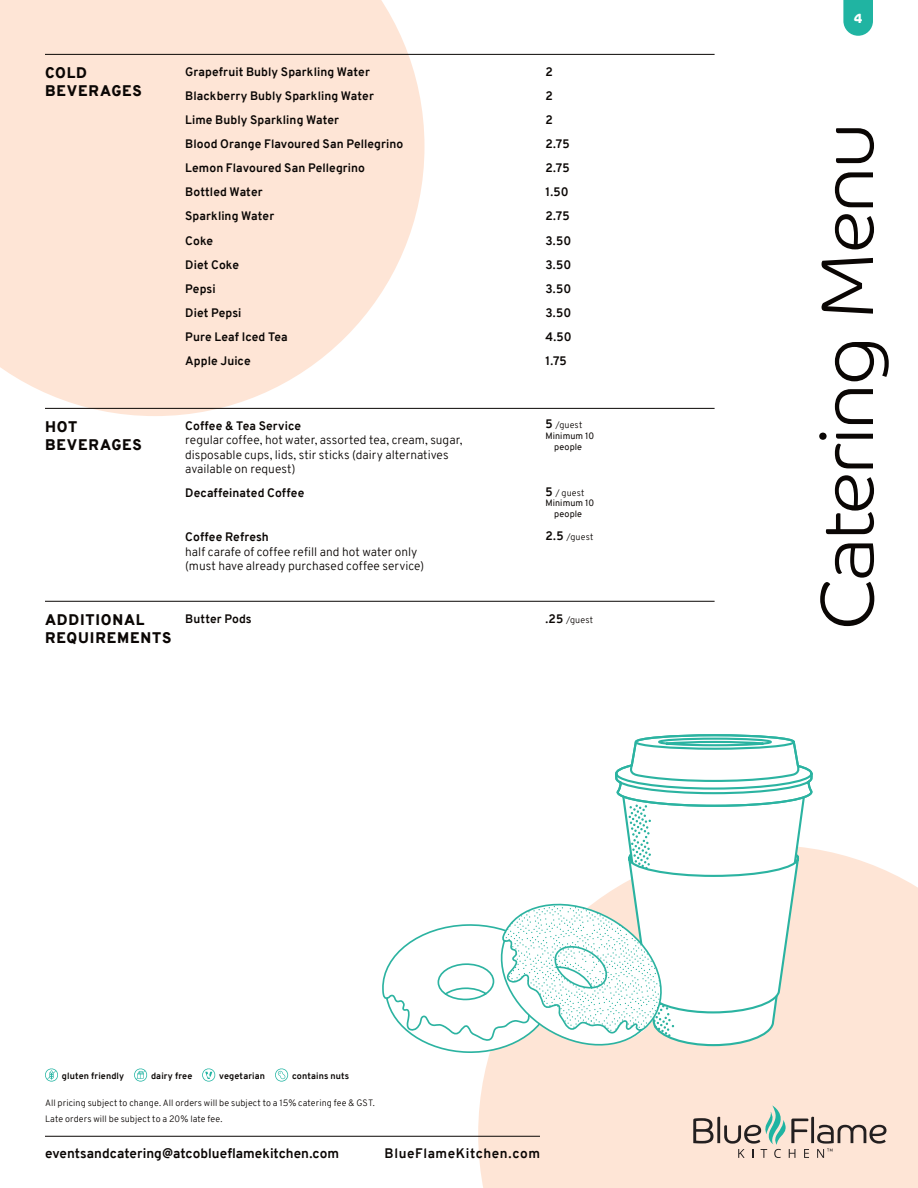
<style>
.page{position:relative;width:918px;height:1188px;background:#fff}
.page>*{position:absolute;margin:0;border:0;box-sizing:border-box;transform-origin:0 0}
.t1{font:300 75px "Co Headline";color:#0a0604}
.t2{font:900 15px/18px "Overpass";letter-spacing:.055em;color:#0a0604}
.t3{font:700 13.5px "Overpass";letter-spacing:.005em;color:#0a0604}
.t4{font:700 13.5px "Overpass";letter-spacing:.045em;color:#0a0604}
.t5{font:700 13.5px "Co Headline";color:#fff}
.t6{font:700 12px "Overpass";letter-spacing:.005em;color:#0a0604}
.t7{font:300 12px/14.4px "Overpass";color:#0a0604}
.t8{font:300 9px/15.3px "Overpass";letter-spacing:.015em;color:#0a0604}
.t9{font:700 9px "Overpass";letter-spacing:.015em;color:#0a0604}
.t10{font:9px/10.8px "Overpass";letter-spacing:.01em;color:#0a0604}
.s1{font-weight:700}
.s2{font-weight:700;font-size:12px}
.s3{font-weight:300}
</style>
<div class="page">
<div style="left:478px;top:849px;width:440px;height:339px;background:#fee5d6"></div>
<svg style="left:0;top:0;width:424px;height:416px;background:#fde7da"></svg>
<svg style="left:382px;top:734px;width:432px;height:319px"></svg>
<svg style="left:693px;top:1105px;width:193px;height:53px;background:#d8c7ba"></svg>
<hr style="left:45px;top:1136px;width:495px;height:1px;background:#0a0604">
<svg style="left:843px;top:0;width:30px;height:36px"></svg>
<svg style="left:45px;top:1068px;width:13px;height:14px"></svg>
<svg style="left:134px;top:1068px;width:14px;height:14px"></svg>
<svg style="left:202px;top:1068px;width:14px;height:14px"></svg>
<svg style="left:275px;top:1068px;width:13px;height:14px"></svg>
<hr style="left:45px;top:601px;width:670px;height:1px;background:#0a0604">
<hr style="left:45px;top:408px;width:670px;height:1px;background:#0a0604">
<hr style="left:45px;top:54px;width:670px;height:1px;background:#0a0604">
<p class="t2" style="left:45px;top:64px;width:98px">COLD<br>BEVERAGES</p>
<p class="t6" style="left:185px;top:63px;width:186px">Grapefruit Bubly Sparkling Water</p>
<p class="t6" style="left:545px;top:63px;width:9px">2</p>
<p class="t6" style="left:185px;top:87px;width:190px">Blackberry Bubly Sparkling Water</p>
<p class="t6" style="left:545px;top:87px;width:9px">2</p>
<p class="t6" style="left:185px;top:111px;width:155px">Lime Bubly Sparkling Water</p>
<p class="t6" style="left:545px;top:111px;width:9px">2</p>
<p class="t6" style="left:185px;top:135px;width:220px">Blood Orange Flavoured San Pellegrino</p>
<p class="t6" style="left:545px;top:135px;width:26px">2.75</p>
<p class="t6" style="left:185px;top:159px;width:181px">Lemon Flavoured San Pellegrino</p>
<p class="t6" style="left:545px;top:159px;width:26px">2.75</p>
<p class="t6" style="left:185px;top:184px;width:79px">Bottled Water</p>
<p class="t6" style="left:545px;top:184px;width:25px">1.50</p>
<p class="t6" style="left:185px;top:208px;width:90px">Sparkling Water</p>
<p class="t6" style="left:545px;top:208px;width:26px">2.75</p>
<p class="t6" style="left:185px;top:232px;width:29px">Coke</p>
<p class="t6" style="left:545px;top:232px;width:27px">3.50</p>
<p class="t6" style="left:185px;top:256px;width:55px">Diet Coke</p>
<p class="t6" style="left:545px;top:256px;width:27px">3.50</p>
<p class="t6" style="left:185px;top:280px;width:32px">Pepsi</p>
<p class="t6" style="left:545px;top:280px;width:27px">3.50</p>
<p class="t6" style="left:185px;top:304px;width:58px">Diet Pepsi</p>
<p class="t6" style="left:545px;top:304px;width:27px">3.50</p>
<p class="t6" style="left:185px;top:328px;width:104px">Pure Leaf Iced Tea</p>
<p class="t6" style="left:545px;top:328px;width:28px">4.50</p>
<p class="t6" style="left:185px;top:352px;width:67px">Apple Juice</p>
<p class="t6" style="left:545px;top:352px;width:23px">1.75</p>
<p class="t2" style="left:45px;top:418px;width:98px">HOT<br>BEVERAGES</p>
<p class="t7" style="left:185px;top:419px;width:279px"><span class="s1">Coffee &amp; Tea Service<br></span>regular coffee, hot water, assorted tea, cream, sugar, disposable cups, lids, stir sticks (dairy alternatives available on request)</p>
<p class="t10" style="left:545px;top:420px;width:50px"><span class="s2">5</span> <span class="s3">/guest<br></span>Minimum 10</p>
<p class="t10" style="left:554px;top:441px;width:29px">people</p>
<p class="t6" style="left:185px;top:484px;width:121px">Decaffeinated Coffee</p>
<p class="t10" style="left:545px;top:487px;width:50px"><span class="s2">5</span> <span class="s3">/ guest<br></span>Minimum 10</p>
<p class="t10" style="left:554px;top:509px;width:29px">people</p>
<p class="t6" style="left:185px;top:528px;width:85px">Coffee Refresh</p>
<p class="t7" style="left:185px;top:544px;width:241px">half carafe of coffee refill and hot water only (must have already purchased coffee service)</p>
<p class="t8" style="left:545px;top:529px;width:49px"><span class="s2">2.5</span> /guest</p>
<p class="t2" style="left:45px;top:611px;width:128px">ADDITIONAL<br>REQUIREMENTS</p>
<p class="t6" style="left:185px;top:610px;width:68px">Butter Pods</p>
<p class="t8" style="left:545px;top:612px;width:49px"><span class="s2">.25</span> /guest</p>
<p class="t9" style="left:62px;top:1069px;width:64px">gluten friendly</p>
<p class="t9" style="left:151px;top:1069px;width:43px">dairy free</p>
<p class="t9" style="left:219px;top:1069px;width:47px">vegetarian</p>
<p class="t9" style="left:292px;top:1069px;width:59px">contains nuts</p>
<p class="t8" style="left:45px;top:1096px;width:331px">All pricing subject to change. All orders will be subject to a 15% catering fee &amp; GST.<br>Late orders will be subject to a 20% late fee.</p>
<p class="t3" style="left:45px;top:1144px;width:296px">eventsandcatering@atcoblueflamekitchen.com</p>
<p class="t4" style="left:385px;top:1144px;width:157px">BlueFlameKitchen.com</p>
<p class="t5" style="left:854px;top:11px;width:10px">4</p>
<p class="t1" style="left:776px;top:630px;width:508px;rotate:-90deg">Catering Menu</p>
</div>
